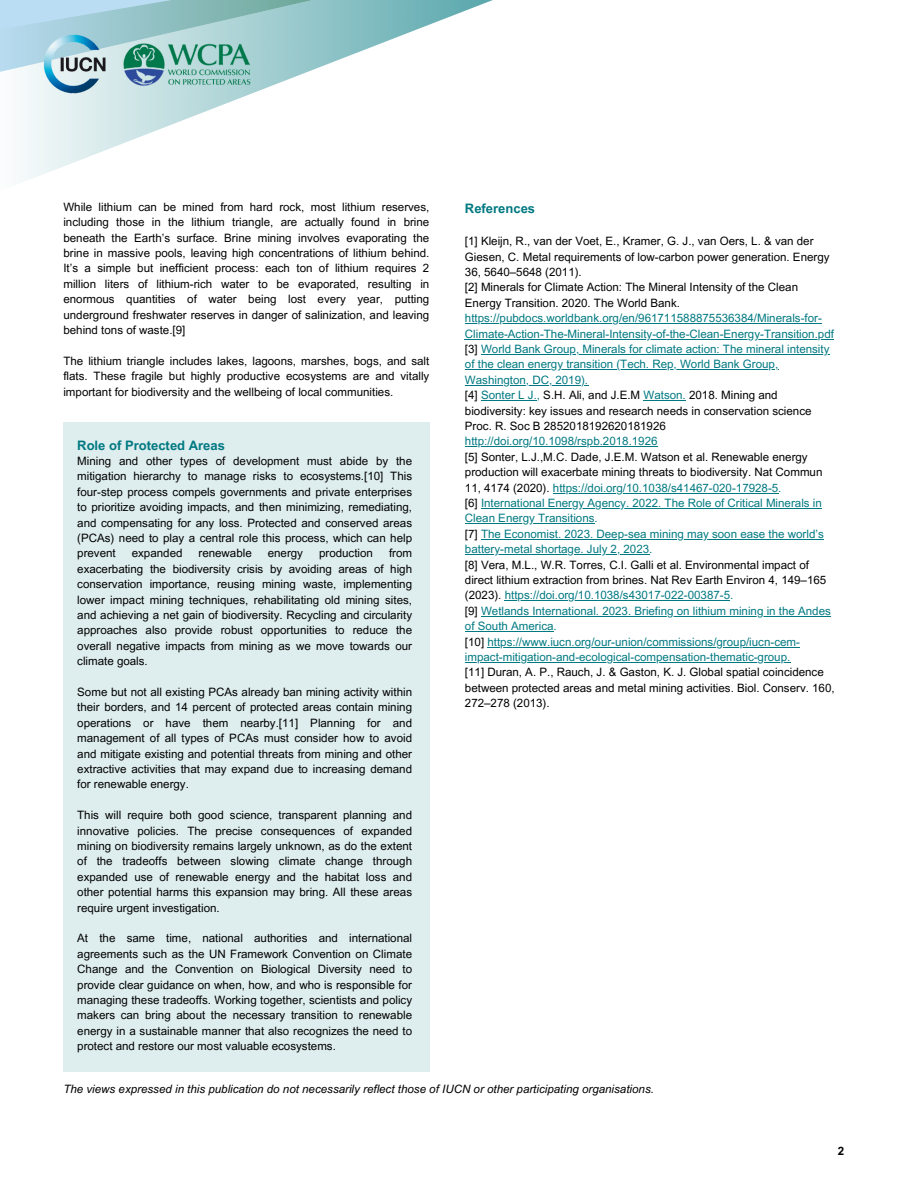
<style>
.page{position:relative;width:918px;height:1188px;background:#fff}
.page>*{position:absolute;margin:0;border:0;box-sizing:border-box;transform-origin:0 0}
.t1{font:700 13.05px "Arial MT Pro";color:#007981}
.t2{font:11.55px/15.5px "Arial MT Pro";color:#000;text-align:justify}
.t3{font:11.55px/15.5px "Arial MT Pro";color:#007981}
.t4{font:italic 11.55px "Arial MT Pro";color:#000}
.t5{font:700 11.55px "Arial MT Pro";color:#000}
.s1{color:#000}
.s2{color:#007981}
</style>
<div class="page">
<svg style="left:22px;top:74px;width:280px;height:108px"></svg>
<svg style="left:0;top:0;width:414px;height:74px;background:#a6cfd5"></svg>
<svg style="left:414px;top:0;width:79px;height:31px"></svg>
<hr style="left:465px;top:323px;width:357px;height:1px;background:#007981">
<hr style="left:465px;top:339px;width:369px;height:1px;background:#007981">
<hr style="left:481px;top:354px;width:349px;height:1px;background:#007981">
<hr style="left:465px;top:369px;width:313px;height:1px;background:#007981">
<hr style="left:465px;top:385px;width:123px;height:1px;background:#007981">
<hr style="left:481px;top:400px;width:56px;height:1px;background:#007981">
<hr style="left:643px;top:400px;width:43px;height:1px;background:#007981">
<hr style="left:465px;top:446px;width:193px;height:1px;background:#007981">
<hr style="left:553px;top:493px;width:225px;height:1px;background:#007981">
<hr style="left:481px;top:508px;width:341px;height:1px;background:#007981">
<hr style="left:465px;top:523px;width:130px;height:1px;background:#007981">
<hr style="left:481px;top:539px;width:343px;height:1px;background:#007981">
<hr style="left:465px;top:554px;width:184px;height:1px;background:#007981">
<hr style="left:505px;top:600px;width:225px;height:1px;background:#007981">
<hr style="left:481px;top:616px;width:350px;height:1px;background:#007981">
<hr style="left:465px;top:631px;width:89px;height:1px;background:#007981">
<hr style="left:487px;top:647px;width:313px;height:1px;background:#007981">
<hr style="left:465px;top:662px;width:325px;height:1px;background:#007981">
<div style="left:63px;top:422px;width:367px;height:649px;background:#deedee"></div>
<img style="left:31px;top:21px;width:72px;height:86px">
<img style="left:103px;top:21px;width:166px;height:86px">
<p class="t2" style="left:63px;top:200px;width:367px">While lithium can be mined from hard rock, most lithium reserves, including those in the lithium triangle, are actually found in brine beneath the Earth’s surface. Brine mining involves evaporating the brine in massive pools, leaving high concentrations of lithium behind.<br>It’s a simple but inefficient process: each ton of lithium requires 2 million liters of lithium-rich water to be evaporated, resulting in enormous quantities of water being lost every year, putting underground freshwater reserves in danger of salinization, and leaving behind tons of waste.[9]</p>
<p class="t2" style="left:63px;top:354px;width:367px">The lithium triangle includes lakes, lagoons, marshes, bogs, and salt flats. These fragile but highly productive ecosystems are and vitally important for biodiversity and the wellbeing of local communities.</p>
<p class="t1" style="left:465px;top:203px;width:72px">References</p>
<p class="t2" style="left:465px;top:235px;width:366px;text-align:left">[1] Kleijn, R., van der Voet, E., Kramer, G. J., van Oers, L. &amp; van der<br>Giesen, C. Metal requirements of low-carbon power generation. Energy<br>36, 5640–5648 (2011).</p>
<p class="t3" style="left:465px;top:281px;width:371px"><span class="s1">[2] Minerals for Climate Action: The Mineral Intensity of the Clean Energy Transition. 2020. The World Bank. </span>https://pubdocs.worldbank.org/en/961711588875536384/Minerals-for-Climate-Action-The-Mineral-Intensity-of-the-Clean-Energy-Transition.pdf</p>
<p class="t3" style="left:465px;top:343px;width:366px"><span class="s1">[3]</span> World Bank Group, Minerals for climate action: The mineral intensity of the clean energy transition (Tech. Rep, World Bank Group,<br>Washington, DC, 2019).</p>
<p class="t2" style="left:465px;top:389px;width:348px;text-align:left">[4] <span class="s2">Sonter L J.,</span> S.H. Ali, and J.E.M <span class="s2">Watson.</span> 2018. Mining and biodiversity: key issues and research needs in conservation science Proc. R. Soc B 2852018192620181926 <span class="s2">http://doi.org/10.1098/rspb.2018.1926</span></p>
<p class="t2" style="left:465px;top:451px;width:359px;text-align:left">[5] Sonter, L.J.,M.C. Dade, J.E.M. Watson et al. Renewable energy production will exacerbate mining threats to biodiversity. Nat Commun<br>11, 4174 (2020). <span class="s2">https://doi.org/10.1038/s41467-020-17928-5.</span></p>
<p class="t3" style="left:465px;top:497px;width:358px"><span class="s1">[6]</span> International Energy Agency. 2022. The Role of Critical Minerals in<br>Clean Energy Transitions.</p>
<p class="t3" style="left:465px;top:528px;width:360px"><span class="s1">[7]</span> The Economist. 2023. Deep-sea mining may soon ease the world’s battery-metal shortage. July 2, 2023.</p>
<p class="t2" style="left:465px;top:558px;width:363px;text-align:left">[8] Vera, M.L., W.R. Torres, C.I. Galli et al. Environmental impact of direct lithium extraction from brines. Nat Rev Earth Environ 4, 149–165 (2023). <span class="s2">https://doi.org/10.1038/s43017-022-00387-5.</span></p>
<p class="t3" style="left:465px;top:605px;width:367px"><span class="s1">[9]</span> Wetlands International. 2023. Briefing on lithium mining in the Andes of South America.</p>
<p class="t3" style="left:465px;top:635px;width:337px"><span class="s1">[10]</span> https://www.iucn.org/our-union/commissions/group/iucn-cem&shy;impact-mitigation-and-ecological-compensation-thematic-group.</p>
<p class="t2" style="left:465px;top:666px;width:371px;text-align:left">[11] Duran, A. P., Rauch, J. &amp; Gaston, K. J. Global spatial coincidence between protected areas and metal mining activities. Biol. Conserv. 160,<br>272–278 (2013).</p>
<p class="t1" style="left:77px;top:440px;width:149px">Role of Protected Areas</p>
<p class="t2" style="left:77px;top:455px;width:336px">Mining and other types of development must abide by the mitigation hierarchy to manage risks to ecosystems.[10] This four-step process compels governments and private enterprises to prioritize avoiding impacts, and then minimizing, remediating, and compensating for any loss. Protected and conserved areas (PCAs) need to play a central role this process, which can help prevent</p>
<p class="t2" style="left:77px;top:547px;width:336px;text-indent:312px">from exacerbating the biodiversity crisis by avoiding areas of high conservation importance, reusing mining waste, implementing lower impact mining techniques, rehabilitating old mining sites, and achieving a net gain of biodiversity. Recycling and circularity approaches also provide robust opportunities to reduce the overall negative impacts from mining as we move towards our climate goals.</p>
<p class="t2" style="left:77px;top:686px;width:336px">Some but not all existing PCAs already ban mining activity within their borders, and 14 percent of protected areas contain mining operations or have them nearby.[11] Planning for and management of all types of PCAs must consider how to avoid and mitigate existing and potential threats from mining and other extractive activities that may expand due to increasing demand for renewable energy.</p>
<p class="t2" style="left:77px;top:809px;width:336px">This will require both good science, transparent planning and innovative policies. The precise consequences of expanded mining on biodiversity remains largely unknown, as do the extent of the tradeoffs between slowing climate change through expanded use of renewable energy and the habitat loss and other potential harms this expansion may bring. All these areas require urgent investigation.</p>
<p class="t2" style="left:77px;top:932px;width:336px">At the same time, national authorities and international agreements such as the UN Framework Convention on Climate Change and the Convention on Biological Diversity need to provide clear guidance on when, how, and who is responsible for managing these tradeoffs. Working together, scientists and policy makers can bring about the necessary transition to renewable energy in a sustainable manner that also recognizes the need to protect and restore our most valuable ecosystems.</p>
<p class="t4" style="left:63px;top:1085px;width:592px">The views expressed in this publication do not necessarily reflect those of IUCN or other participating organisations.</p>
<p class="t2" style="left:132px;top:547px;width:52px">expanded</p>
<p class="t2" style="left:199px;top:547px;width:55px">renewable</p>
<p class="t2" style="left:268px;top:547px;width:37px">energy</p>
<p class="t2" style="left:319px;top:547px;width:55px">production</p>
<p class="t5" style="left:838px;top:1146px;width:8px">2</p>
</div>
